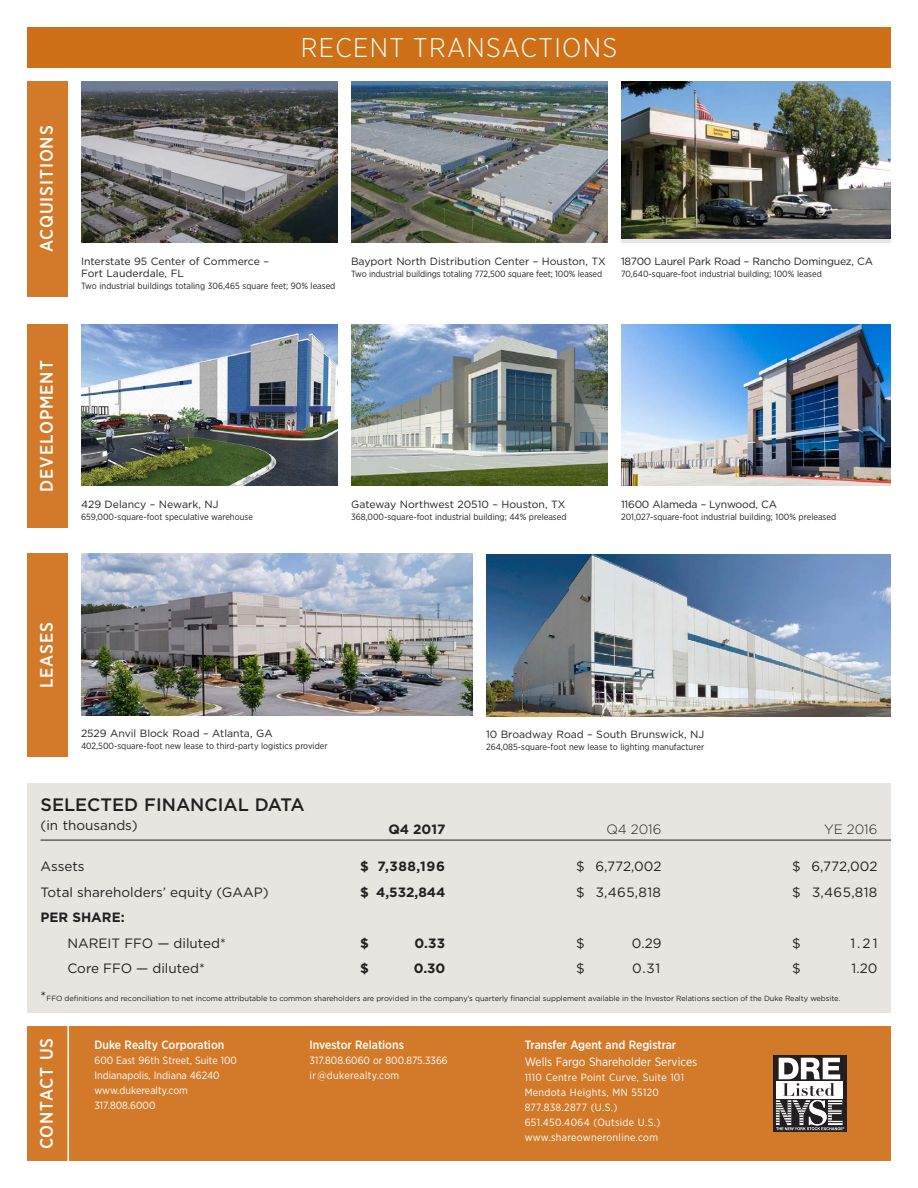
<style>
.page{position:relative;width:918px;height:1188px;background:#fff}
.page>*{position:absolute;margin:0;border:0;box-sizing:border-box;transform-origin:0 0}
.t1{font:300 27px "Gotham Narrow";letter-spacing:.05em;color:#fff}
.t2{font:500 18px "Gotham Narrow";letter-spacing:.05em;color:#fff}
.t3{font:500 18px "Gotham";color:#231f20}
.t4{font:13.5px "Gotham";color:#231f20}
.t5{font:700 13.5px "Gotham";color:#231f20}
.t6{font:300 13.5px "Gotham";color:#231f20}
.t7{font:500 12px "Gotham Narrow";color:#fff}
.t8{font:12px "Gotham Narrow";color:#fff}
.t9{font:10.5px/15px "Gotham Narrow";letter-spacing:.015em;color:#fff}
.t10{font:10.5px/12px "Gotham";color:#231f20}
.t11{font:10.5px "Gotham";letter-spacing:-.02em;color:#231f20}
.t12{font:9px "Gotham Narrow";color:#231f20}
.t13{font:7.5px "Gotham";letter-spacing:-.01em;color:#231f20}
.s1{font-size:13.5px}
</style>
<div class="page">
<div style="left:27px;top:1026px;width:864px;height:135px;background:#d37a2a"></div>
<div style="left:27px;top:27px;width:864px;height:41px;background:#ce7018"></div>
<div style="left:27px;top:81px;width:41px;height:216px;background:#d37a2a"></div>
<hr style="left:68px;top:1026px;width:1px;height:135px;background:#fff">
<div style="left:27px;top:784px;width:864px;height:229px;background:#e8e5e1"></div>
<hr style="left:40px;top:840px;width:851px;height:1px;background:#231f20">
<svg style="left:773px;top:1055px;width:74px;height:77px"></svg>
<svg style="left:776px;top:1058px;width:69px;height:72px"></svg>
<div style="left:27px;top:325px;width:41px;height:203px;background:#d37a2a"></div>
<img style="left:81px;top:324px;width:257px;height:162px">
<img style="left:351px;top:324px;width:257px;height:162px">
<img style="left:621px;top:324px;width:270px;height:162px">
<img style="left:81px;top:81px;width:257px;height:162px">
<img style="left:351px;top:81px;width:257px;height:162px">
<div style="left:621px;top:81px;width:270px;height:162px;background:linear-gradient(to right,#e6e7e9,#e6e7e9)"></div>
<img style="left:621px;top:81px;width:270px;height:157px">
<div style="left:27px;top:554px;width:41px;height:203px;background:#d37a2a"></div>
<img style="left:81px;top:554px;width:391px;height:162px">
<img style="left:486px;top:554px;width:405px;height:162px">
<h2 class="t2" style="left:35px;top:252px;width:128px;rotate:-90deg">ACQUISITIONS</h2>
<h1 class="t1" style="left:301px;top:31px;width:318px">RECENT TRANSACTIONS</h1>
<p class="t10" style="left:81px;top:255px;width:190px">Interstate 95 Center of Commerce –<br>Fort Lauderdale, FL</p>
<p class="t12" style="left:81px;top:280px;width:256px">Two industrial buildings totaling 306,465 square feet; 90% leased</p>
<p class="t10" style="left:351px;top:255px;width:256px">Bayport North Distribution Center – Houston, TX</p>
<p class="t12" style="left:351px;top:268px;width:253px">Two industrial buildings totaling 772,500 square feet; 100% leased</p>
<p class="t11" style="left:621px;top:254px;width:254px">18700 Laurel Park Road – Rancho Dominguez, CA</p>
<p class="t12" style="left:621px;top:268px;width:202px">70,640-square-foot industrial building; 100% leased</p>
<h2 class="t2" style="left:35px;top:492px;width:133px;rotate:-90deg">DEVELOPMENT</h2>
<p class="t10" style="left:81px;top:498px;width:139px">429 Delancy – Newark, NJ</p>
<p class="t12" style="left:81px;top:511px;width:174px">659,000-square-foot speculative warehouse</p>
<p class="t10" style="left:351px;top:498px;width:216px">Gateway Northwest 20510 – Houston, TX</p>
<p class="t12" style="left:351px;top:511px;width:217px">368,000-square-foot industrial building; 44% preleased</p>
<p class="t11" style="left:621px;top:497px;width:157px">11600 Alameda – Lynwood, CA</p>
<p class="t12" style="left:621px;top:511px;width:217px">201,027-square-foot industrial building; 100% preleased</p>
<h2 class="t2" style="left:35px;top:688px;width:68px;rotate:-90deg">LEASES</h2>
<p class="t10" style="left:81px;top:727px;width:193px">2529 Anvil Block Road – Atlanta, GA</p>
<p class="t12" style="left:81px;top:741px;width:248px">402,500-square-foot new lease to third-party logistics provider</p>
<p class="t10" style="left:486px;top:728px;width:220px">10 Broadway Road – South Brunswick, NJ</p>
<p class="t12" style="left:486px;top:741px;width:220px">264,085-square-foot new lease to lighting manufacturer</p>
<h2 class="t3" style="left:40px;top:793px;width:266px">SELECTED FINANCIAL DATA</h2>
<h3 class="t4" style="left:40px;top:816px;width:99px">(in thousands)</h3>
<h3 class="t5" style="left:388px;top:821px;width:59px">Q4 2017</h3>
<h3 class="t6" style="left:606px;top:821px;width:57px">Q4 2016</h3>
<h3 class="t6" style="left:824px;top:821px;width:55px">YE 2016</h3>
<h3 class="t4" style="left:41px;top:858px;width:46px">Assets</h3>
<h3 class="t5" style="left:360px;top:857px;width:86px">$ 7,388,196</h3>
<h3 class="t4" style="left:576px;top:858px;width:87px">$ 6,772,002</h3>
<h3 class="t4" style="left:792px;top:858px;width:87px">$ 6,772,002</h3>
<h3 class="t4" style="left:41px;top:883px;width:230px">Total shareholders’ equity (GAAP)</h3>
<h3 class="t5" style="left:360px;top:883px;width:87px">$ 4,532,844</h3>
<h3 class="t4" style="left:576px;top:883px;width:86px">$ 3,465,818</h3>
<h3 class="t4" style="left:792px;top:883px;width:87px">$ 3,465,818</h3>
<h3 class="t5" style="left:40px;top:908px;width:86px">PER SHARE:</h3>
<h3 class="t4" style="left:68px;top:934px;width:160px">NAREIT FFO — diluted*</h3>
<h3 class="t5" style="left:360px;top:934px;width:10px">$</h3>
<h3 class="t5" style="left:414px;top:934px;width:32px">0.33</h3>
<h3 class="t4" style="left:576px;top:934px;width:10px">$</h3>
<h3 class="t4" style="left:632px;top:934px;width:31px">0.29</h3>
<h3 class="t4" style="left:792px;top:934px;width:10px">$</h3>
<h3 class="t4" style="left:850px;top:934px;width:29px">1.21</h3>
<h3 class="t4" style="left:68px;top:960px;width:139px">Core FFO — diluted*</h3>
<h3 class="t5" style="left:360px;top:959px;width:10px">$</h3>
<h3 class="t5" style="left:414px;top:959px;width:33px">0.30</h3>
<h3 class="t4" style="left:576px;top:960px;width:10px">$</h3>
<h3 class="t4" style="left:632px;top:960px;width:30px">0.31</h3>
<h3 class="t4" style="left:792px;top:960px;width:10px">$</h3>
<h3 class="t4" style="left:852px;top:960px;width:27px">1.20</h3>
<p class="t13" style="left:40px;top:993px;width:801px"><span class="s1">*</span>FFO definitions and reconciliation to net income attributable to common shareholders are provided in the company’s quarterly financial supplement available in the Investor Relations section of the Duke Realty website.</p>
<h2 class="t2" style="left:35px;top:1149px;width:113px;rotate:-90deg">CONTACT US</h2>
<h3 class="t7" style="left:94px;top:1037px;width:131px">Duke Realty Corporation</h3>
<p class="t9" style="left:94px;top:1053px;width:144px">600 East 96th Street, Suite 100<br>Indianapolis, Indiana 46240 www.dukerealty.com<br>317.808.6000</p>
<h3 class="t7" style="left:310px;top:1037px;width:96px">Investor Relations</h3>
<p class="t9" style="left:310px;top:1053px;width:140px">317.808.6060 or 800.875.3366 ir@dukerealty.com</p>
<h3 class="t7" style="left:525px;top:1037px;width:153px">Transfer Agent and Registrar</h3>
<h3 class="t8" style="left:525px;top:1054px;width:174px">Wells Fargo Shareholder Services</h3>
<p class="t9" style="left:525px;top:1069px;width:161px">1110 Centre Point Curve, Suite 101<br>Mendota Heights, MN 55120<br>877.838.2877 (U.S.)<br>651.450.4064 (Outside U.S.) www.shareowneronline.com</p>
</div>
